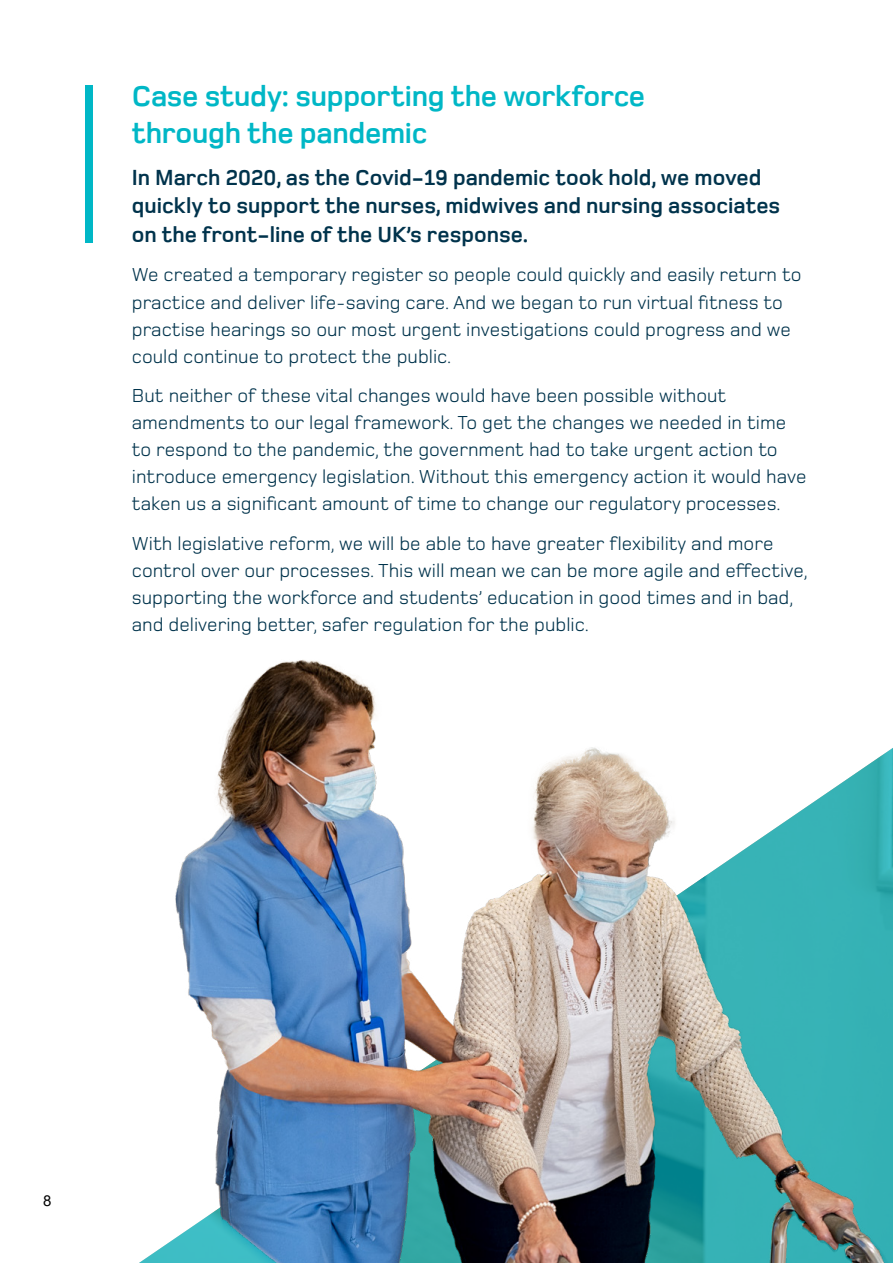
<style>
.page{position:relative;width:893px;height:1263px;background:#fff}
.page>*{position:absolute;margin:0;border:0;box-sizing:border-box;transform-origin:0 0}
.t1{font:700 30px/37.5px "Foundry Monoline";letter-spacing:-.01em;color:#00b7c6}
.t2{font:700 22.5px/28.5px "Foundry Monoline";color:#00334c}
.t3{font:19.5px/27px "Foundry Monoline";color:#00334c}
.t4{font:15px "Arial";color:#000}
</style>
<div class="page">
<div style="left:85px;top:85px;width:8px;height:157px;background:#00b7c6"></div>
<img style="left:139px;top:660px;width:754px;height:603px">
<p class="t1" style="left:132px;top:77px;width:515px">Case study: supporting the workforce through the pandemic</p>
<p class="t2" style="left:132px;top:163px;width:650px">In March 2020, as the Covid-19 pandemic took hold, we moved quickly to support the nurses, midwives and nursing associates on the front-line of the UK’s response.</p>
<p class="t3" style="left:132px;top:261px;width:671px">We created a temporary register so people could quickly and easily return to practice and deliver life-saving care. And we began to run virtual fitness to practise hearings so our most urgent investigations could progress and we could continue to protect the public.</p>
<p class="t3" style="left:132px;top:382px;width:676px">But neither of these vital changes would have been possible without amendments to our legal framework. To get the changes we needed in time to respond to the pandemic, the government had to take urgent action to introduce emergency legislation. Without this emergency action it would have taken us a significant amount of time to change our regulatory processes.</p>
<p class="t3" style="left:132px;top:530px;width:677px">With legislative reform, we will be able to have greater flexibility and more control over our processes. This will mean we can be more agile and effective, supporting the workforce and students’ education in good times and in bad, and delivering better, safer regulation for the public.</p>
<p class="t4" style="left:43px;top:1190px;width:10px">8</p>
</div>
